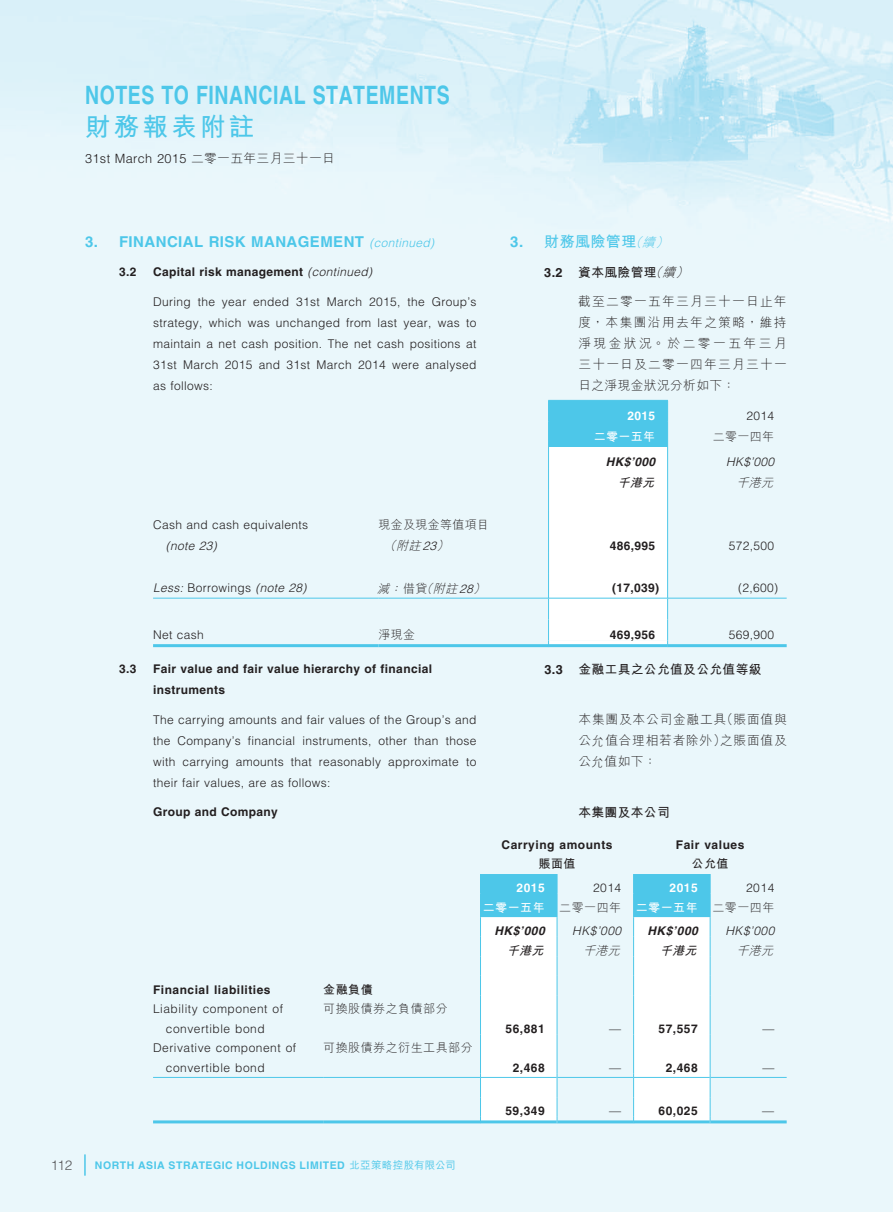
<style>
.page{position:relative;width:893px;height:1212px;background:#fff}
.page>*{position:absolute;margin:0;border:0;box-sizing:border-box;transform-origin:0 0}
.t1{font:700 25.5px "M Hei HK";letter-spacing:.13em;color:#4dc7e9}
.t2{font:700 25.35px "Helvetica";letter-spacing:.03em;color:#4dc7e9;scale:.77 1}
.t3{font:700 15px "Helvetica";color:#4dc7e9}
.t4{font:700 15px "M Hei HK";letter-spacing:.03em;color:#4dc7e9}
.t5{font:300 13.5px "Helvetica";color:#57585a}
.t6{font:300 12.75px/21px "M Hei HK";letter-spacing:.06em;color:#231f20;text-align:justify}
.t7{font:700 12.75px "M Hei HK";letter-spacing:.03em;color:#231f20}
.t8{font:300 12.75px "Helvetica";letter-spacing:.03em;color:#231f20}
.t9{font:300 12px/21px "Helvetica";letter-spacing:.03em;color:#231f20;text-align:justify}
.t10{font:700 12px/21px "Helvetica";letter-spacing:.03em;color:#231f20}
.t11{font:italic 300 12px "Helvetica";letter-spacing:.03em;color:#231f20}
.t12{font:300 12px/21px "M Hei HK";letter-spacing:.04em;color:#231f20}
.t13{font:700 12px "M Hei HK";letter-spacing:.04em;color:#fff}
.t14{font:italic 700 12px "Helvetica";letter-spacing:.04em;color:#231f20}
.t15{font:italic 300 12px "M Hei HK";color:#231f20}
.t16{font:700 12px "Helvetica";letter-spacing:.04em;color:#fff}
.t17{font:italic 300 12px "Helvetica";letter-spacing:.03em;color:#4dc7e9}
.t18{font:700 12px "M Hei HK";letter-spacing:.04em;color:#231f20}
.t19{font:italic 700 12px "M Hei HK";color:#231f20}
.t20{font:700 10.5px "Helvetica";letter-spacing:.05em;color:#4dc7e9}
.t21{font:500 10.5px "M Hei HK";letter-spacing:.02em;color:#4dc7e9}
.s1{font-family:"M Hei HK"}
.s2{font-weight:300;font-style:italic}
.s3{font-style:italic}
.s4{font-family:"Helvetica";font-style:italic}
.s5{font-family:"Helvetica"}
.s6{font-weight:300;font-style:italic;font-size:12.75px}
.s7{font-style:normal}
.s8{font-weight:300;color:#231f20}
</style>
<div class="page">
<img style="left:0;top:0;width:893px;height:1212px">
<hr style="left:84px;top:1154px;width:2px;height:21px;background:#4dc7e9">
<svg style="left:548px;top:400px;width:120px;height:247px"></svg>
<hr style="left:153px;top:598px;width:225px;height:1px;background:#4dc7e9">
<hr style="left:378px;top:598px;width:170px;height:1px;background:#4dc7e9">
<hr style="left:549px;top:598px;width:118px;height:1px;background:#4dc7e9">
<hr style="left:668px;top:598px;width:119px;height:1px;background:#4dc7e9">
<hr style="left:153px;top:644px;width:225px;height:3px;background:#4dc7e9">
<hr style="left:378px;top:644px;width:170px;height:3px;background:#4dc7e9">
<hr style="left:549px;top:644px;width:118px;height:3px;background:#4dc7e9">
<hr style="left:668px;top:644px;width:119px;height:3px;background:#4dc7e9">
<svg style="left:481px;top:917px;width:229px;height:203px"></svg>
<svg style="left:480px;top:874px;width:78px;height:121px"></svg>
<svg style="left:633px;top:874px;width:78px;height:121px"></svg>
<hr style="left:480px;top:995px;width:1px;height:39px;background:#4dc7e9">
<hr style="left:557px;top:995px;width:1px;height:39px;background:#4dc7e9">
<hr style="left:633px;top:995px;width:1px;height:39px;background:#4dc7e9">
<hr style="left:710px;top:995px;width:1px;height:39px;background:#4dc7e9">
<hr style="left:480px;top:1034px;width:1px;height:39px;background:#4dc7e9">
<hr style="left:557px;top:1034px;width:1px;height:39px;background:#4dc7e9">
<hr style="left:633px;top:1034px;width:1px;height:39px;background:#4dc7e9">
<hr style="left:710px;top:1034px;width:1px;height:39px;background:#4dc7e9">
<svg style="left:480px;top:1073px;width:1px;height:50px"></svg>
<svg style="left:557px;top:1073px;width:1px;height:47px"></svg>
<svg style="left:633px;top:1073px;width:1px;height:50px"></svg>
<svg style="left:710px;top:1073px;width:1px;height:47px"></svg>
<hr style="left:153px;top:1077px;width:170px;height:1px;background:#4dc7e9">
<hr style="left:323px;top:1077px;width:157px;height:1px;background:#4dc7e9">
<hr style="left:481px;top:1077px;width:76px;height:1px;background:#4dc7e9">
<hr style="left:557px;top:1077px;width:76px;height:1px;background:#4dc7e9">
<hr style="left:634px;top:1077px;width:76px;height:1px;background:#4dc7e9">
<hr style="left:710px;top:1077px;width:77px;height:1px;background:#4dc7e9">
<hr style="left:153px;top:1120px;width:170px;height:3px;background:#4dc7e9">
<hr style="left:323px;top:1120px;width:157px;height:3px;background:#4dc7e9">
<hr style="left:481px;top:1120px;width:76px;height:3px;background:#4dc7e9">
<hr style="left:557px;top:1120px;width:76px;height:3px;background:#4dc7e9">
<hr style="left:634px;top:1120px;width:76px;height:3px;background:#4dc7e9">
<hr style="left:710px;top:1120px;width:77px;height:3px;background:#4dc7e9">
<h2 class="t2" style="left:85px;top:80px;width:475px">NOTES TO FINANCIAL STATEMENTS</h2>
<h1 class="t1" style="left:85px;top:108px;width:171px">財務報表附註</h1>
<p class="t8" style="left:85px;top:151px;width:251px">31st March 2015 <span class="s1">二零一五年三月三十一日</span></p>
<p class="t3" style="left:85px;top:232px;width:54px">3. Financial</p>
<p class="t3" style="left:209px;top:232px;width:10px">risk</p>
<p class="t3" style="left:251px;top:232px;width:13px">management</p>
<p class="t17" style="left:369px;top:235px;width:66px">(continued)</p>
<p class="t10" style="left:119px;top:261px;width:19px">3.2</p>
<p class="t10" style="left:153px;top:261px;width:221px">Capital risk management <span class="s2">(continued)</span></p>
<p class="t9" style="left:153px;top:291px;width:325px">During the year ended 31st March 2015, the Group’s strategy, which was unchanged from last year, was to maintain a net cash position. The net cash positions at 31st March 2015 and 31st March 2014 were analysed as follows:</p>
<p class="t9" style="left:153px;top:514px;width:157px">Cash and cash equivalents</p>
<p class="t11" style="left:166px;top:539px;width:53px">(note 23)</p>
<p class="t12" style="left:384px;top:514px;width:107px;text-indent:-6px">現金及現金等值項目<span class="s3">（附註</span><span class="s4">23</span><span class="s3">）</span></p>
<p class="t4" style="left:510px;top:231px;width:164px"><span class="s5">3.</span> 財務風險管理<span class="s6">（續）</span></p>
<p class="t7" style="left:544px;top:263px;width:150px"><span class="s5">3.2</span> 資本風險管理<span class="s2">（續）</span></p>
<p class="t6" style="left:578px;top:291px;width:210px">截至二零一五年三月三十一日止年度，本集團沿用去年之策略，維持淨現金狀況。於二零一五年三月三十一日及二零一四年三月三十一日之淨現金狀況分析如下：</p>
<p class="t16" style="left:627px;top:408px;width:29px">2015</p>
<p class="t9" style="left:747px;top:405px;width:29px">2014</p>
<p class="t13" style="left:594px;top:428px;width:63px">二零一五年</p>
<p class="t12" style="left:713px;top:426px;width:63px">二零一四年</p>
<p class="t14" style="left:606px;top:455px;width:51px">HK$’000</p>
<p class="t11" style="left:726px;top:455px;width:50px">HK$’000</p>
<p class="t19" style="left:617px;top:474px;width:42px">千港元</p>
<p class="t15" style="left:736px;top:475px;width:42px">千港元</p>
<p class="t10" style="left:610px;top:535px;width:47px">486,995</p>
<p class="t9" style="left:729px;top:535px;width:47px">572,500</p>
<p class="t11" style="left:153px;top:581px;width:155px">Less: <span class="s7">Borrowings</span> (note 28)</p>
<p class="t15" style="left:377px;top:580px;width:114px">減：<span class="s7">借貸</span>（附註<span class="s5">28</span>）</p>
<p class="t10" style="left:612px;top:577px;width:49px">(17,039)</p>
<p class="t9" style="left:738px;top:577px;width:42px">(2,600)</p>
<p class="t9" style="left:153px;top:624px;width:52px">Net cash</p>
<p class="t12" style="left:378px;top:624px;width:38px">淨現金</p>
<p class="t10" style="left:610px;top:624px;width:47px">469,956</p>
<p class="t9" style="left:729px;top:624px;width:47px">569,900</p>
<p class="t10" style="left:119px;top:658px;width:19px">3.3</p>
<p class="t10" style="left:153px;top:658px;width:280px">Fair value and fair value hierarchy of financial instruments</p>
<p class="t9" style="left:153px;top:709px;width:325px">The carrying amounts and fair values of the Group’s and the Company’s financial instruments, other than those with carrying amounts that reasonably approximate to their fair values, are as follows:</p>
<p class="t10" style="left:153px;top:801px;width:126px">Group and Company</p>
<p class="t7" style="left:544px;top:660px;width:219px"><span class="s5">3.3</span> 金融工具之公允值及公允值等級</p>
<p class="t6" style="left:578px;top:709px;width:210px">本集團及本公司金融工具（賬面值與公允值合理相若者除外）之賬面值及公允值如下：</p>
<p class="t7" style="left:578px;top:803px;width:93px">本集團及本公司</p>
<p class="t10" style="left:153px;top:979px;width:119px">Financial liabilities</p>
<p class="t18" style="left:323px;top:980px;width:51px">金融負債</p>
<p class="t9" style="left:153px;top:999px;width:131px;line-height:19.5px;text-align:center">Liability component of convertible bond</p>
<p class="t12" style="left:323px;top:998px;width:126px">可換股債券之負債部分</p>
<p class="t9" style="left:166px;top:1038px;width:132px;line-height:19.5px;text-indent:-13px">Derivative component of convertible bond</p>
<p class="t12" style="left:323px;top:1037px;width:151px">可換股債券之衍生工具部分</p>
<p class="t10" style="left:502px;top:834px;width:112px">Carrying amounts</p>
<p class="t10" style="left:676px;top:834px;width:70px">Fair values</p>
<p class="t18" style="left:539px;top:855px;width:39px">賬面值</p>
<p class="t18" style="left:692px;top:855px;width:39px">公允值</p>
<p class="t16" style="left:516px;top:880px;width:30px">2015</p>
<p class="t9" style="left:593px;top:877px;width:30px">2014</p>
<p class="t16" style="left:670px;top:880px;width:30px">2015</p>
<p class="t9" style="left:746px;top:877px;width:30px">2014</p>
<p class="t13" style="left:483px;top:898px;width:293px">二零一五年 <span class="s8">二零一四年</span> 二零一五年 <span class="s8">二零一四年</span></p>
<p class="t14" style="left:494px;top:923px;width:52px">HK$’000</p>
<p class="t11" style="left:572px;top:923px;width:51px">HK$’000</p>
<p class="t14" style="left:647px;top:923px;width:52px">HK$’000</p>
<p class="t11" style="left:725px;top:923px;width:51px">HK$’000</p>
<p class="t19" style="left:507px;top:941px;width:42px">千港元</p>
<p class="t15" style="left:583px;top:942px;width:42px">千港元</p>
<p class="t19" style="left:660px;top:941px;width:42px">千港元</p>
<p class="t15" style="left:736px;top:942px;width:42px">千港元</p>
<p class="t10" style="left:505px;top:1018px;width:41px">56,881</p>
<p class="t9" style="left:609px;top:1018px;width:13px">—</p>
<p class="t10" style="left:659px;top:1018px;width:41px">57,557</p>
<p class="t9" style="left:762px;top:1018px;width:13px">—</p>
<p class="t10" style="left:513px;top:1057px;width:34px">2,468</p>
<p class="t9" style="left:609px;top:1057px;width:13px">—</p>
<p class="t10" style="left:666px;top:1057px;width:34px">2,468</p>
<p class="t9" style="left:762px;top:1057px;width:13px">—</p>
<p class="t10" style="left:505px;top:1100px;width:41px">59,349</p>
<p class="t9" style="left:609px;top:1100px;width:13px">—</p>
<p class="t10" style="left:658px;top:1100px;width:41px">60,025</p>
<p class="t9" style="left:762px;top:1100px;width:13px">—</p>
<p class="t5" style="left:51px;top:1157px;width:23px">112</p>
<p class="t20" style="left:95px;top:1159px;width:17px">North</p>
<p class="t20" style="left:138px;top:1159px;width:15px">Asia</p>
<p class="t20" style="left:169px;top:1159px;width:16px">Strategic</p>
<p class="t20" style="left:237px;top:1159px;width:17px">Holdings</p>
<p class="t20" style="left:300px;top:1159px;width:15px">Limited</p>
<p class="t21" style="left:349px;top:1157px;width:108px">北亞策略控股有限公司</p>
</div>
